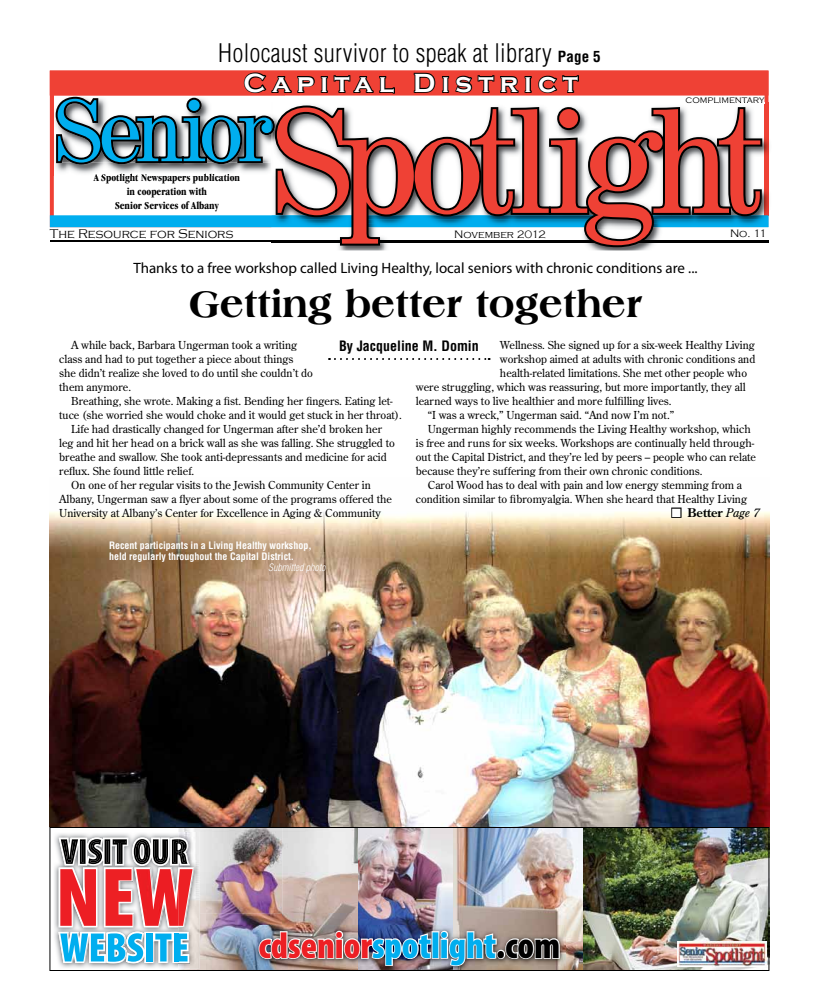
<style>
.page{position:relative;width:819px;height:1008px;background:#fff}
.page>*{position:absolute;margin:0;border:0;box-sizing:border-box;transform-origin:0 0}
.t1{font:147px "Century 725 BT";letter-spacing:-.065em;color:#ef4135}
.t2{font:87px "Century 725 BT";letter-spacing:-.07em;color:#00aeef}
.t3{font:800 39px "Americana BT";color:#000}
.t4{font:900 condensed 37px "Myriad Pro";color:#00aeef}
.t5{font:700 27px "Copperplate Gothic";letter-spacing:.23em;color:#fff}
.t6{font:300 condensed 25px "Helvetica";letter-spacing:.01em;color:#000}
.t7{font:15px "Myriad Pro";color:#000}
.t8{font:700 condensed 14px "Helvetica";color:#000}
.t9{font:300 13px "Copperplate Gothic";color:#000}
.t10{font:700 12px "Century Old Style";color:#000}
.t11{font:11px/14px "Century Old Style";color:#000}
.t12{font:700 condensed 11px/14px "Garamond IT Cby BT";color:#000;text-align:center}
.t13{font:300 11px "Copperplate Gothic";color:#000}
.t14{font:700 condensed 10px/11px "Helvetica";color:#fff}
.t15{font:italic 300 condensed 10px "Helvetica";color:#fff}
.t16{font:300 10px "Copperplate Gothic";color:#000}
.s1{font-weight:700;font-size:15px}
.s2{color:#fff}
.s3{font-weight:400;font-style:italic}
.s4{color:#ed1f24}
.s5{color:#000}
</style>
<div class="page">
<img style="left:50px;top:507px;width:719px;height:320px">
<img style="left:49px;top:827px;width:720px;height:144px">
<svg style="left:50px;top:71px;width:718px;height:178px"></svg>
<svg style="left:329px;top:358px;width:161px;height:2px"></svg>
<div style="left:671px;top:508px;width:11px;height:10px;border:2px solid #000"></div>
<h3 class="t6" style="left:218px;top:37px;width:384px">Holocaust survivor to speak at library <span class="s1">Page 5</span></h3>
<h3 class="t5" style="left:244px;top:68px;width:336px">Capital District</h3>
<p class="t16" style="left:685px;top:94px;width:81px">complimentary</p>
<h1 class="t1" style="left:269px;top:70px;width:499px">Spotlight</h1>
<h2 class="t2" style="left:53px;top:77px;width:223px">Senior</h2>
<p class="t12" style="left:94px;top:171px;width:148px">A Spotlight Newspapers publication in cooperation with<br>Senior Services of Albany</p>
<p class="t13" style="left:454px;top:227px;width:97px">September 2012</p>
<p class="t13" style="left:738px;top:227px;width:33px">No. 7</p>
<p class="t9" style="left:50px;top:227px;width:185px">The Resource for Seniors</p>
<p class="t13" style="left:454px;top:228px;width:93px">November 2012</p>
<p class="t13" style="left:730px;top:228px;width:38px">No. 11</p>
<h3 class="t7" style="left:133px;top:258px;width:566px">Thanks to a free workshop called Living Healthy, local seniors with chronic conditions are ...</h3>
<h3 class="t3" style="left:189px;top:281px;width:455px">Getting better together</h3>
<p class="t11" style="left:59px;top:338px;width:255px;text-indent:12px">A while back, Barbara Ungerman took a writing class and had to put together a piece about things she didn’t realize she loved to do until she couldn’t do them anymore.</p>
<p class="t11" style="left:71px;top:394px;width:323px">Breathing, she wrote. Making a fist. Bending her fingers. Eating let-</p>
<p class="t11" style="left:59px;top:408px;width:344px">tuce (she worried she would choke and it would get stuck in her throat).</p>
<p class="t11" style="left:71px;top:422px;width:312px">Life had drastically changed for Ungerman after she’d broken her</p>
<p class="t11" style="left:59px;top:436px;width:337px">leg and hit her head on a brick wall as she was falling. She struggled to</p>
<p class="t11" style="left:59px;top:450px;width:329px">breathe and swallow. She took anti-depressants and medicine for acid</p>
<p class="t11" style="left:59px;top:464px;width:137px">reflux. She found little relief.</p>
<p class="t11" style="left:71px;top:478px;width:301px">On one of her regular visits to the Jewish Community Center in</p>
<p class="t11" style="left:59px;top:492px;width:334px">Albany, Ungerman saw a flyer about some of the programs offered the</p>
<p class="t11" style="left:59px;top:506px;width:323px">University at Albany’s Center for Excellence in Aging &amp; Community</p>
<p class="t11" style="left:500px;top:338px;width:256px">Wellness. She signed up for a six-week Healthy Living</p>
<p class="t11" style="left:500px;top:352px;width:257px">workshop aimed at adults with chronic conditions and</p>
<p class="t11" style="left:500px;top:366px;width:249px">health-related limitations. She met other people who</p>
<p class="t11" style="left:416px;top:380px;width:331px">were struggling, which was reassuring, but more importantly, they all</p>
<p class="t11" style="left:416px;top:394px;width:257px">learned ways to live healthier and more fulfilling lives.</p>
<p class="t11" style="left:428px;top:408px;width:248px">“I was a wreck,” Ungerman said. “And now I’m not.”</p>
<p class="t11" style="left:428px;top:422px;width:324px">Ungerman highly recommends the Living Healthy workshop, which</p>
<p class="t11" style="left:416px;top:436px;width:340px">is free and runs for six weeks. Workshops are continually held through-</p>
<p class="t11" style="left:416px;top:450px;width:342px">out the Capital District, and they’re led by peers – people who can relate</p>
<p class="t11" style="left:416px;top:464px;width:288px">because they’re suffering from their own chronic conditions.</p>
<p class="t11" style="left:428px;top:478px;width:316px">Carol Wood has to deal with pain and low energy stemming from a</p>
<p class="t11" style="left:416px;top:492px;width:333px">condition similar to fibromyalgia. When she heard that Healthy Living</p>
<p class="t8" style="left:339px;top:337px;width:141px">By Jacqueline M. Domin</p>
<p class="t10" style="left:672px;top:505px;width:89px"><span class="s2">■</span> Better <span class="s3">Page 7</span></p>
<p class="t14" style="left:109px;top:540px;width:204px">Recent participants in a Living Healthy workshop, held regularly throughout the Capital District.</p>
<p class="t15" style="left:268px;top:561px;width:59px">Submitted photo</p>
<h3 class="t4" style="left:259px;top:922px;width:303px"><span class="s4">cdsenior</span>spotlight<span class="s5">.com</span></h3>
</div>
